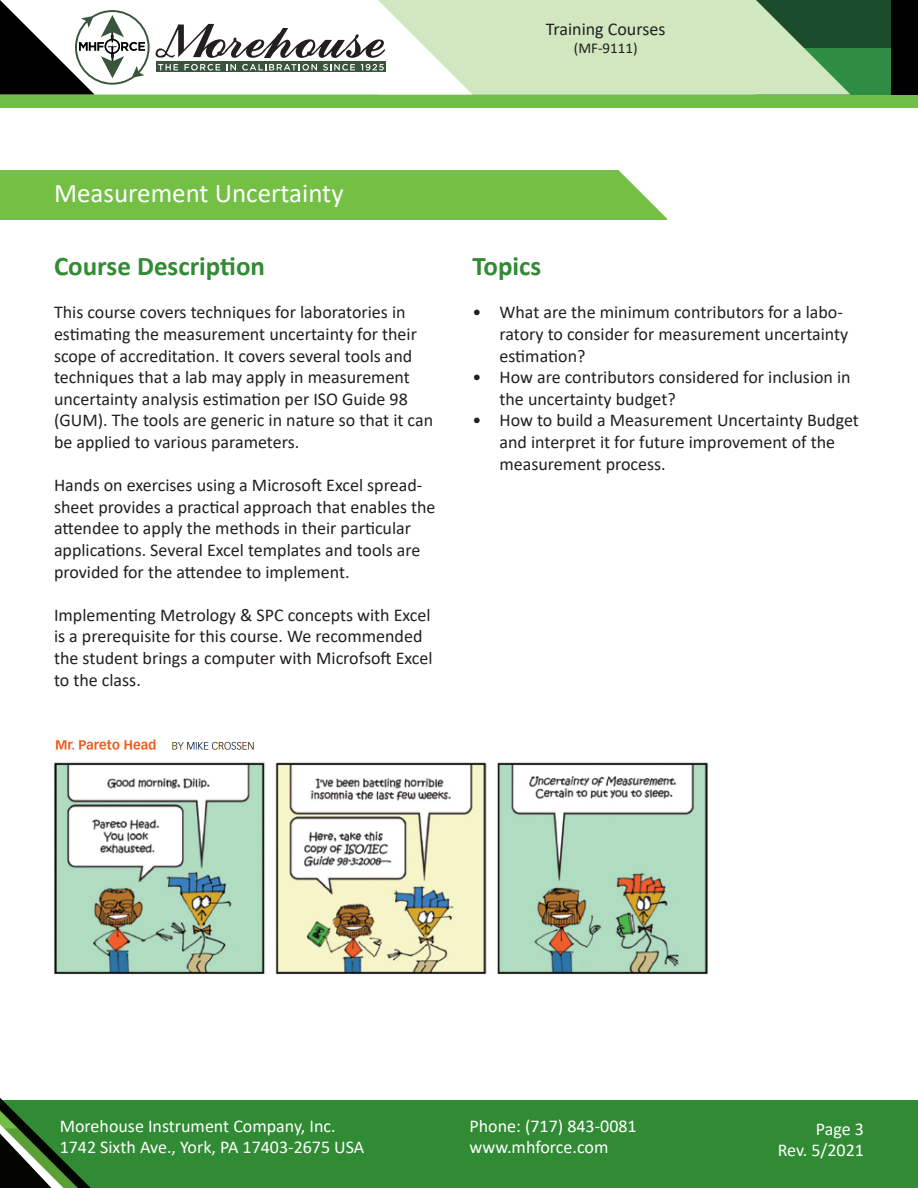
<style>
.page{position:relative;width:918px;height:1188px;background:#fff}
.page>*{position:absolute;margin:0;border:0;box-sizing:border-box;transform-origin:0 0}
.Green_Heading{font:700 27px "Calibri";color:#318b34}
.White_Heading{font:27px "Calibri";color:#fff}
.Body_text{font:18px/21.6px "Calibri";color:#231f20}
.t1{font:18px/21.6px "Calibri";color:#fff}
.t2{font:15px "Calibri";color:#231f20}
</style>
<div class="page">
<div style="left:0;top:170px;width:668px;height:50px;background:#74c044"></div>
<svg style="left:618px;top:170px;width:50px;height:50px"></svg>
<div style="left:0;top:0;width:918px;height:108px;background:#71bf4b"></div>
<div style="left:756px;top:47px;width:162px;height:47px;background:#2e8d43"></div>
<div style="left:756px;top:0;width:162px;height:47px;background:#1b4d2d"></div>
<svg style="left:472px;top:0;width:378px;height:94px;background:#bad5ad"></svg>
<svg style="left:385px;top:0;width:87px;height:94px;background:#e5f1dc"></svg>
<svg style="left:0;top:0;width:385px;height:94px;background:#bfc1bf"></svg>
<div style="left:891px;top:0;width:27px;height:94px;background:#000"></div>
<div style="left:0;top:1100px;width:918px;height:88px;background:#318b34"></div>
<svg style="left:0;top:1098px;width:91px;height:90px"></svg>
<img style="left:54px;top:739px;width:654px;height:236px">
<p class="Body_text" style="left:546px;top:17px;width:121px">Training Courses</p>
<p class="t2" style="left:574px;top:37px;width:65px">(MF-9111)</p>
<p class="White_Heading" style="left:54px;top:174px;width:291px">Measurement Uncertainty</p>
<p class="Green_Heading" style="left:54px;top:247px;width:213px">Course Description</p>
<p class="Body_text" style="left:54px;top:301px;width:381px">This course covers techniques for laboratories in estimating the measurement uncertainty for their scope of accreditation. It covers several tools and techniques that a lab may apply in measurement uncertainty analysis estimation per ISO Guide 98 (GUM). The tools are generic in nature so that it can be applied to various parameters.</p>
<p class="Body_text" style="left:54px;top:474px;width:383px">Hands on exercises using a Microsoft Excel spread&shy;sheet provides a practical approach that enables the attendee to apply the methods in their particular applications. Several Excel templates and tools are provided for the attendee to implement.</p>
<p class="Body_text" style="left:54px;top:604px;width:380px">Implementing Metrology &amp; SPC concepts with Excel is a prerequisite for this course. We recommended the student brings a computer with Microfsoft Excel to the class.</p>
<p class="Green_Heading" style="left:472px;top:247px;width:70px">Topics</p>
<p class="Body_text" style="left:500px;top:301px;width:350px;text-indent:-27px">• What are the minimum contributors for a labo&shy;ratory to consider for measurement uncertainty estimation?</p>
<p class="Body_text" style="left:500px;top:366px;width:353px;text-indent:-27px">• How are contributors considered for inclusion in the uncertainty budget?</p>
<p class="Body_text" style="left:500px;top:409px;width:361px;text-indent:-27px">• How to build a Measurement Uncertainty Budget and interpret it for future improvement of the measurement process.</p>
<p class="t1" style="left:60px;top:1115px;width:306px">Morehouse Instrument Company, Inc.<br>1742 Sixth Ave., York, PA 17403-2675 USA</p>
<p class="t1" style="left:470px;top:1115px;width:169px">Phone: (717) 843-0081 www.mhforce.com</p>
<p class="t1" style="left:778px;top:1118px;width:88px;text-align:right">Page 3<br>Rev. 5/2021</p>
</div>
